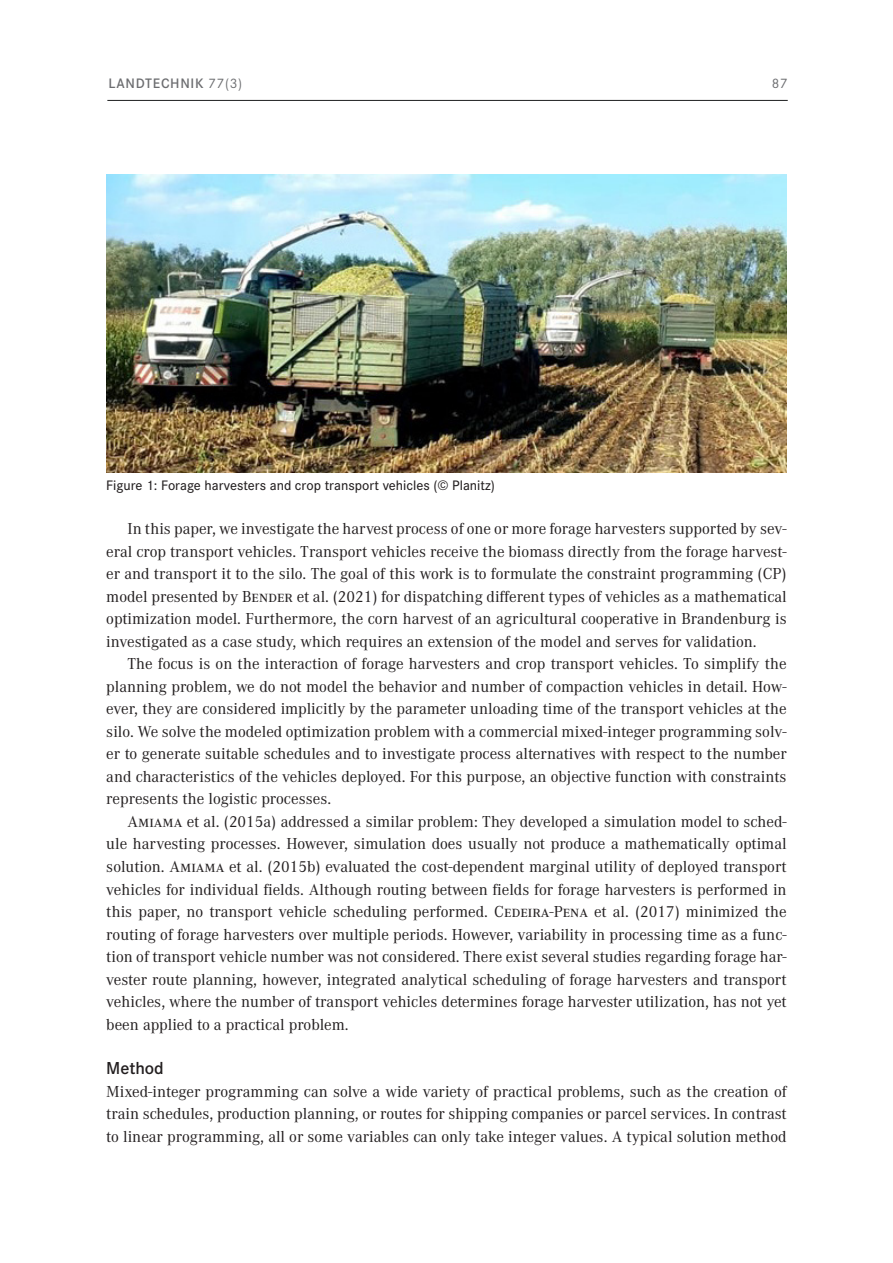
<style>
.page{position:relative;width:893px;height:1263px;background:#fff}
.page>*{position:absolute;margin:0;border:0;box-sizing:border-box;transform-origin:0 0}
._106a_Zwischenübersc{font:600 18px "Corporate S Pro";color:#231f20}
._105_Grundtext_mit_E{font:16.5px/22.5px "Corporate A Pro";color:#231f20;text-align:justify}
._105_Grundtext{font:16.5px/22.5px "Corporate A Pro";color:#231f20;text-align:justify}
._107_Bildunterschrif{font:500 14.25px "Corporate S Pro";color:#231f20}
.t1{font:14.25px "Corporate S Pro Demi 2";letter-spacing:.05em;color:#6c6d70}
.t2{font:14.25px "Corporate S Pro";color:#6c6d70}
.s1{font-family:"Corporate S Pro Regular 2"}
</style>
<div class="page">
<hr style="left:107px;top:100px;width:681px;height:1px;background:#1d1e1f">
<img style="left:106px;top:174px;width:681px;height:298px">
<p class="t1" style="left:108px;top:73px;width:135px">LANDTECHNIK <span class="s1">77(3)</span></p>
<p class="t2" style="left:772px;top:73px;width:17px">87</p>
<p class="_107_Bildunterschrif" style="left:106px;top:474px;width:390px">Figure 1: Forage harvesters and crop transport vehicles (© Planitz)</p>
<p class="_105_Grundtext_mit_E" style="left:106px;top:517px;width:682px;text-indent:21px">In this paper, we investigate the harvest process of one or more forage harvesters supported by sev&shy;eral crop transport vehicles. Transport vehicles receive the biomass directly from the forage harvest&shy;er and transport it to the silo. The goal of this work is to formulate the constraint programming (CP) model presented by Bender et al. (2021) for dispatching different types of vehicles as a mathematical optimization model. Furthermore, the corn harvest of an agricultural cooperative in Brandenburg is investigated as a case study, which requires an extension of the model and serves for validation.</p>
<p class="_105_Grundtext_mit_E" style="left:106px;top:652px;width:682px;text-indent:21px">The focus is on the interaction of forage harvesters and crop transport vehicles. To simplify the planning problem, we do not model the behavior and number of compaction vehicles in detail. How&shy;ever, they are considered implicitly by the parameter unloading time of the transport vehicles at the silo. We solve the modeled optimization problem with a commercial mixed-integer programming solv&shy;er to generate suitable schedules and to investigate process alternatives with respect to the number and characteristics of the vehicles deployed. For this purpose, an objective function with constraints represents the logistic processes.</p>
<p class="_105_Grundtext_mit_E" style="left:106px;top:809px;width:682px;text-indent:21px">Amiama et al. (2015a) addressed a similar problem: They developed a simulation model to sched&shy;ule harvesting processes. However, simulation does usually not produce a mathematically optimal solution. Amiama et al. (2015b) evaluated the cost-dependent marginal utility of deployed transport vehicles for individual fields. Although routing between fields for forage harvesters is performed in this paper, no transport vehicle scheduling performed. Cedeira-Pena et al. (2017) minimized the routing of forage harvesters over multiple periods. However, variability in processing time as a func&shy;tion of transport vehicle number was not considered. There exist several studies regarding forage har&shy;vester route planning, however, integrated analytical scheduling of forage harvesters and transport vehicles, where the number of transport vehicles determines forage harvester utilization, has not yet been applied to a practical problem.</p>
<p class="_106a_Zwischenübersc" style="left:106px;top:1055px;width:59px">Method</p>
<p class="_105_Grundtext" style="left:106px;top:1079px;width:682px">Mixed-integer programming can solve a wide variety of practical problems, such as the creation of train schedules, production planning, or routes for shipping companies or parcel services. In contrast to linear programming, all or some variables can only take integer values. A typical solution method</p>
</div>
